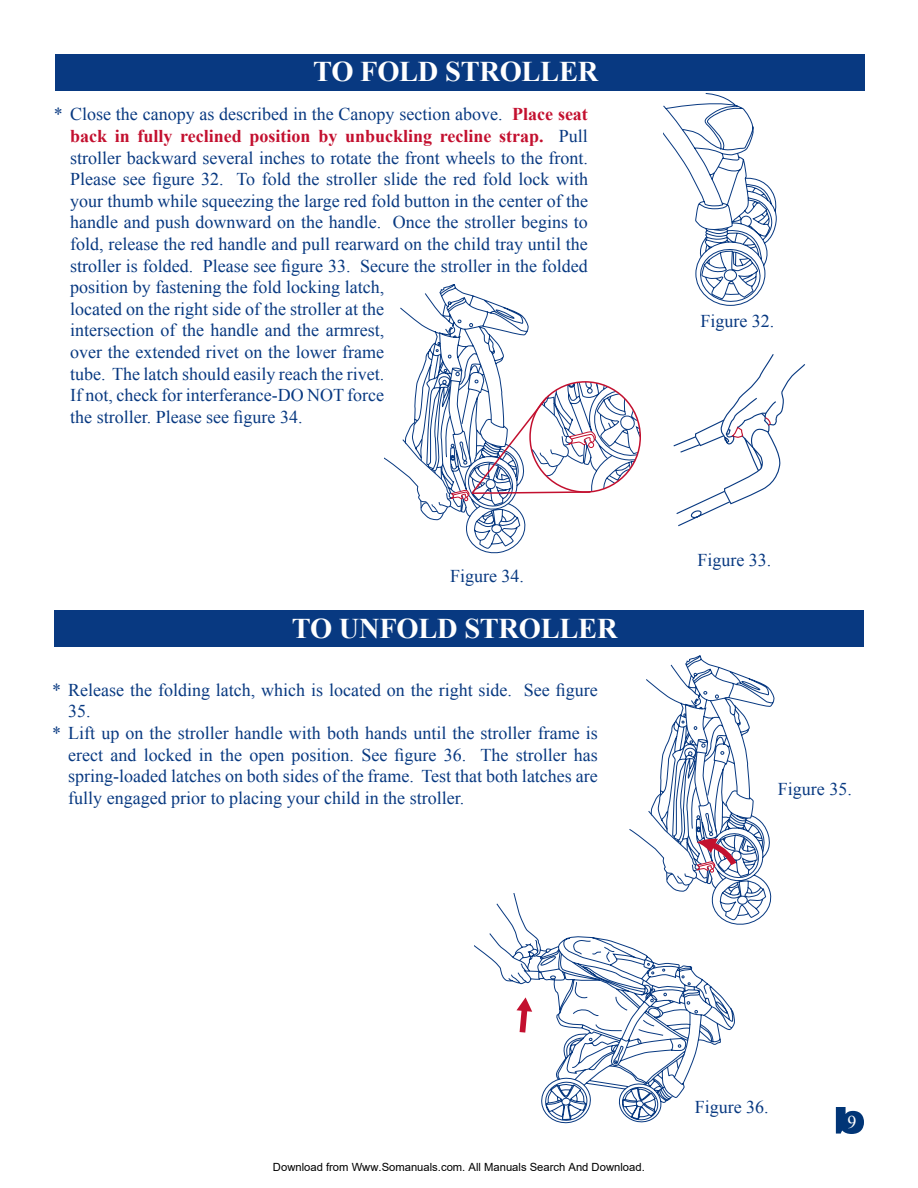
<style>
.page{position:relative;width:918px;height:1188px;background:#fff}
.page>*{position:absolute;margin:0;border:0;box-sizing:border-box;transform-origin:0 0}
.t1{font:700 28.5px "Times New Roman";letter-spacing:-.01em;color:#fff}
.t2{font:18px/21.6px "Times New Roman";color:#083981}
.t3{font:18px "Times New Roman";color:#fff}
.t4{font:11.25px "Arial";color:#000}
.s1{font-weight:700;color:#c3102f}
</style>
<div class="page">
<div style="left:54px;top:610px;width:810px;height:37px;background:#083981"></div>
<div style="left:55px;top:54px;width:810px;height:37px;background:#083981"></div>
<svg style="left:384px;top:285px;width:256px;height:269px"></svg>
<svg style="left:474px;top:894px;width:261px;height:230px"></svg>
<svg style="left:516px;top:997px;width:16px;height:36px"></svg>
<svg style="left:836px;top:1107px;width:28px;height:27px"></svg>
<svg style="left:673px;top:354px;width:132px;height:173px"></svg>
<svg style="left:664px;top:94px;width:113px;height:212px"></svg>
<svg style="left:629px;top:655px;width:146px;height:272px"></svg>
<h1 class="t1" style="left:313px;top:55px;width:287px">TO FOLD STROLLER</h1>
<p class="t2" style="left:70px;top:103px;width:519px;text-indent:-16px">* Close the canopy as described in the Canopy section above. <span class="s1">Place seat back in fully reclined position by unbuckling recline strap.</span> Pull stroller backward several inches to rotate the front wheels to the front.<br>Please see figure 32. To fold the stroller slide the red fold lock with your thumb while squeezing the large red fold button in the center of the handle and push downward on the handle. Once the stroller begins to fold, release the red handle and pull rearward on the child tray until the stroller is folded. Please see figure 33. Secure the stroller in the folded position by fastening the fold locking latch,<br>located on the right side of the stroller at the<br>intersection of the handle and the armrest,<br>over the extended rivet on the lower frame<br>tube. The latch should easily reach the rivet.<br>If not, check for interferance-DO NOT force<br>the stroller. Please see figure 34.</p>
<p class="t2" style="left:450px;top:565px;width:75px">Figure 34.</p>
<h1 class="t1" style="left:292px;top:612px;width:327px">TO UNFOLD STROLLER</h1>
<p class="t2" style="left:52px;top:679px;width:547px">* Release the folding latch, which is located on the right side. See figure</p>
<p class="t2" style="left:68px;top:700px;width:24px">35.</p>
<p class="t2" style="left:52px;top:722px;width:547px">* Lift up on the stroller handle with both hands until the stroller frame is</p>
<p class="t2" style="left:68px;top:743px;width:531px">erect and locked in the open position. See figure 36. The stroller has</p>
<p class="t2" style="left:68px;top:765px;width:531px">spring-loaded latches on both sides of the frame. Test that both latches are</p>
<p class="t2" style="left:68px;top:787px;width:397px">fully engaged prior to placing your child in the stroller.</p>
<p class="t2" style="left:700px;top:310px;width:75px">Figure 32.</p>
<p class="t2" style="left:698px;top:549px;width:75px">Figure 33.</p>
<p class="t2" style="left:778px;top:778px;width:75px">Figure 35.</p>
<p class="t4" style="left:273px;top:1160px;width:373px">Download from Www.Somanuals.com. All Manuals Search And Download.</p>
<p class="t2" style="left:695px;top:1096px;width:75px">Figure 36.</p>
<p class="t3" style="left:848px;top:1112px;width:10px">9</p>
</div>
